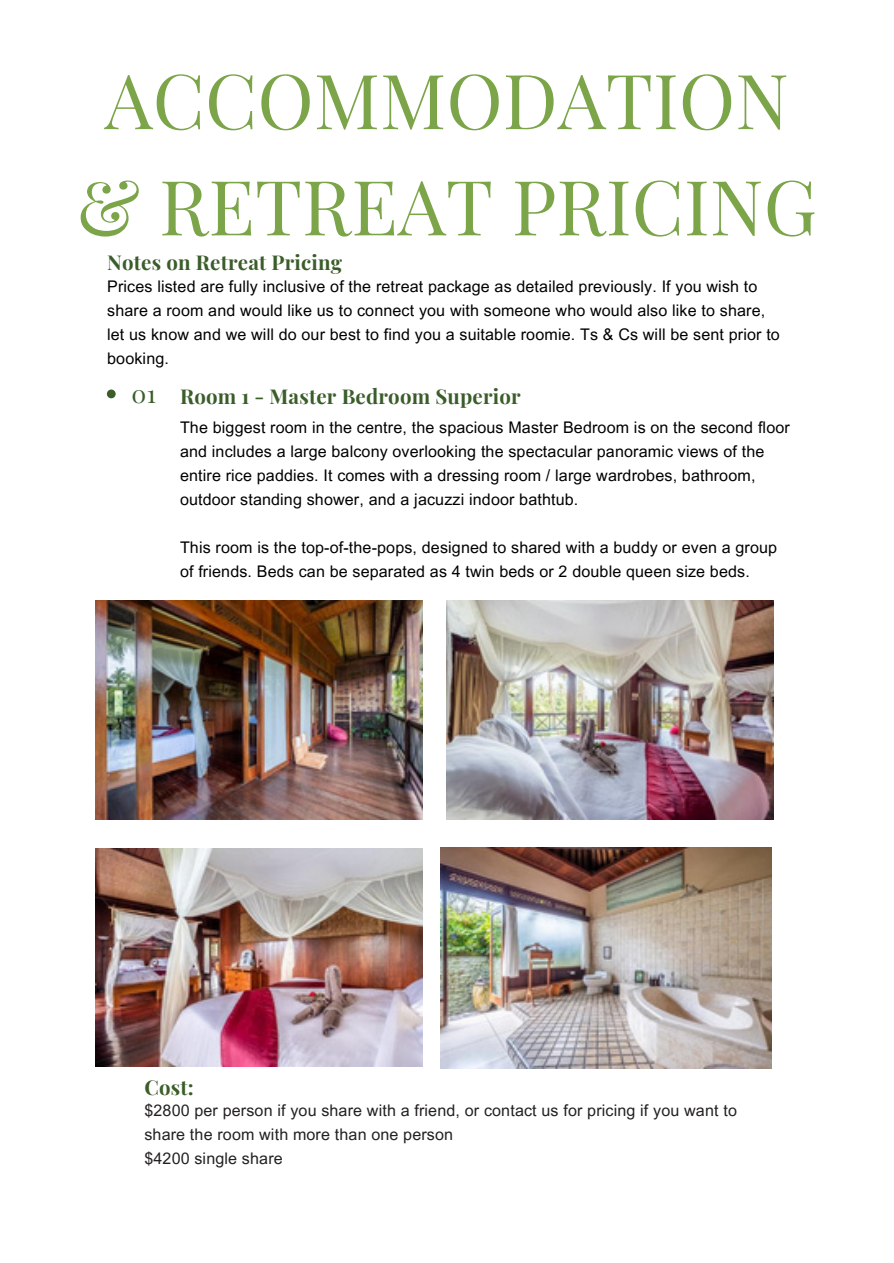
<style>
.page{position:relative;width:894px;height:1263px;background:#fff}
.page>*{position:absolute;margin:0;border:0;box-sizing:border-box;transform-origin:0 0}
.t1{font:76.2px/106.2px "Playfair Display";color:#7ca54a;text-align:center}
.t2{font:24.9px "Playfair Display";color:#3a5d2a}
.t3{font:700 20.4px "Playfair Display";letter-spacing:.01em;color:#3a5d2a}
.t4{font:15.9px/24px "Arial MT Pro";letter-spacing:.01em;color:#000}
.t5{font:15.9px/24px "Arial MT Pro";letter-spacing:.01em;color:#22211f}
</style>
<div class="page">
<img style="left:96px;top:601px;width:326px;height:218px">
<img style="left:440px;top:847px;width:331px;height:220px">
<img style="left:96px;top:848px;width:326px;height:218px">
<img style="left:446px;top:601px;width:326px;height:218px">
<svg style="left:107px;top:389px;width:9px;height:9px"></svg>
<h2 class="t1" style="left:76px;top:44px;width:741px">ACCOMMODATION &amp; RETREAT PRICING</h2>
<p class="t3" style="left:107px;top:248px;width:236px">Notes on Retreat Pricing</p>
<p class="t4" style="left:107px;top:276px;width:674px">Prices listed are fully inclusive of the retreat package as detailed previously. If you wish to share a room and would like us to connect you with someone who would also like to share, let us know and we will do our best to find you a suitable roomie. Ts &amp; Cs will be sent prior to booking.</p>
<p class="t2" style="left:131px;top:376px;width:26px">01</p>
<p class="t3" style="left:180px;top:381px;width:342px">Room 1 - Master Bedroom Superior</p>
<p class="t4" style="left:180px;top:417px;width:611px">The biggest room in the centre, the spacious Master Bedroom is on the second floor and includes a large balcony overlooking the spectacular panoramic views of the entire rice paddies. It comes with a dressing room / large wardrobes, bathroom, outdoor standing shower, and a jacuzzi indoor bathtub.</p>
<p class="t4" style="left:180px;top:537px;width:598px">This room is the top-of-the-pops, designed to shared with a buddy or even a group of friends. Beds can be separated as 4 twin beds or 2 double queen size beds.</p>
<p class="t3" style="left:144px;top:1073px;width:51px">Cost:</p>
<p class="t5" style="left:144px;top:1100px;width:594px">$2800 per person if you share with a friend, or contact us for pricing if you want to share the room with more than one person</p>
<p class="t5" style="left:144px;top:1148px;width:140px">$4200 single share</p>
</div>
